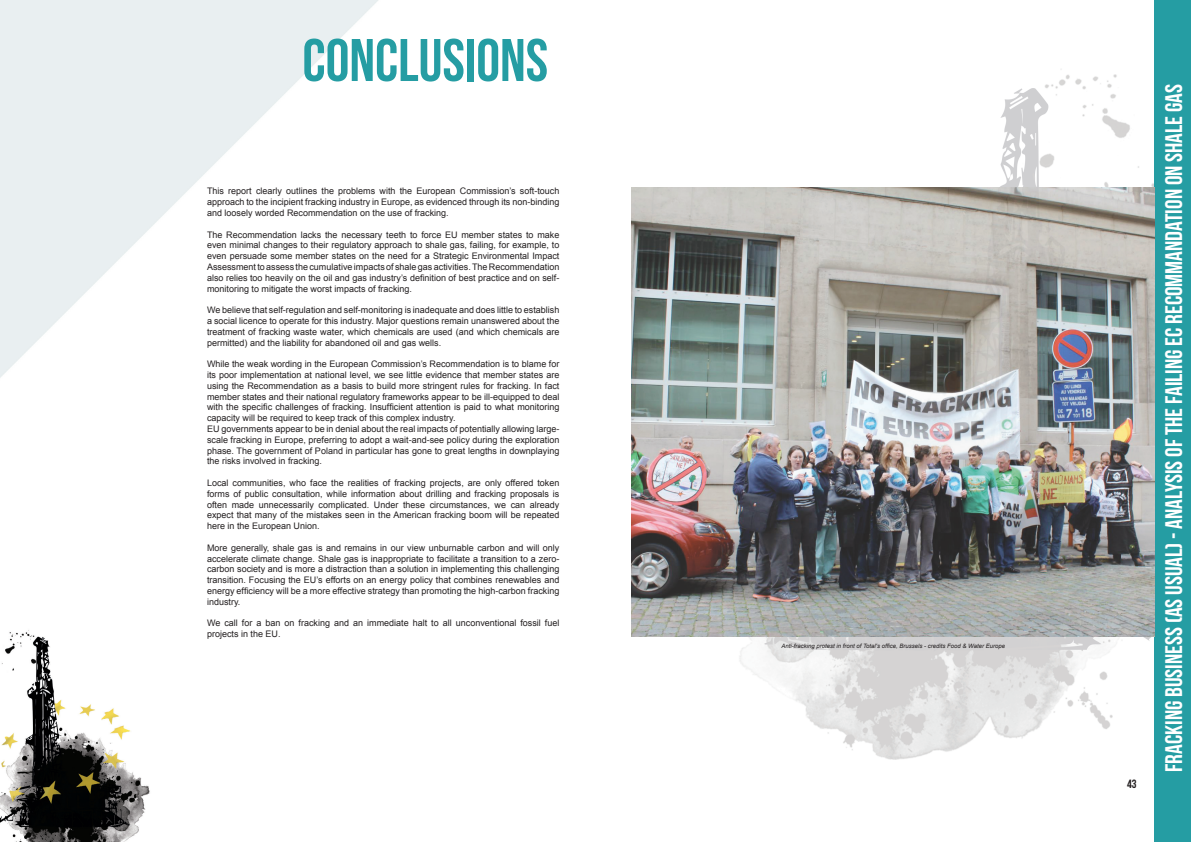
<style>
.page{position:relative;width:1191px;height:842px;background:#fff}
.page>*{position:absolute;margin:0;border:0;box-sizing:border-box;transform-origin:0 0}
.t1{font:60px "Bebas Neue";color:#259da3}
.t2{font:24px "Bebas Neue";color:#fff}
.t3{font:12px "Bebas Neue";color:#231f20}
.t4{font:9px/10.8px "Arial";color:#231f20;text-align:justify}
.t5{font:italic 6px "Arial";color:#231f20}
</style>
<div class="page">
<img style="left:631px;top:0;width:524px;height:188px">
<img style="left:1119px;top:636px;width:36px;height:124px">
<img style="left:652px;top:636px;width:467px;height:124px">
<div style="left:1155px;top:0;width:36px;height:842px;background:#259da3"></div>
<img style="left:0;top:0;width:378px;height:842px">
<img style="left:631px;top:188px;width:524px;height:448px">
<h1 class="t1" style="left:302px;top:27px;width:247px">CONCLUSIONS</h1>
<p class="t4" style="left:207px;top:186px;width:354px">This report clearly outlines the problems with the European Commission’s soft-touch approach to the incipient fracking industry in Europe, as evidenced through its non-binding and loosely worded Recommendation on the use of fracking.</p>
<p class="t4" style="left:207px;top:229px;width:354px">The Recommendation lacks the necessary teeth to force EU member states to make even minimal changes to their regulatory approach to shale gas, failing, for example, to even persuade some member states on the need for a Strategic Environmental Impact Assessment to assess the cumulative impacts of shale gas activities. The Recommendation also relies too heavily on the oil and gas industry’s definition of best practice and on self&shy;monitoring to mitigate the worst impacts of fracking.</p>
<p class="t4" style="left:207px;top:305px;width:354px">We believe that self-regulation and self-monitoring is inadequate and does little to establish a social licence to operate for this industry. Major questions remain unanswered about the treatment of fracking waste water, which chemicals are used (and which chemicals are permitted) and the liability for abandoned oil and gas wells.</p>
<p class="t4" style="left:207px;top:359px;width:354px;text-align:left">While the weak wording in the European Commission’s Recommendation is to blame for its poor implementation at national level, we see little evidence that member states are using the Recommendation as a basis to build more stringent rules for fracking. In fact member states and their national regulatory frameworks appear to be ill-equipped to deal with the specific challenges of fracking. Insufficient attention is paid to what monitoring capacity will be required to keep track of this complex industry.<br>EU governments appear to be in denial about the real impacts of potentially allowing large&shy;scale fracking in Europe, preferring to adopt a wait-and-see policy during the exploration phase. The government of Poland in particular has gone to great lengths in downplaying the risks involved in fracking.</p>
<p class="t4" style="left:207px;top:477px;width:354px">Local communities, who face the realities of fracking projects, are only offered token forms of public consultation, while information about drilling and fracking proposals is often made unnecessarily complicated. Under these circumstances, we can already expect that many of the mistakes seen in the American fracking boom will be repeated here in the European Union.</p>
<p class="t4" style="left:207px;top:542px;width:354px">More generally, shale gas is and remains in our view unburnable carbon and will only accelerate climate change. Shale gas is inappropriate to facilitate a transition to a zero&shy;carbon society and is more a distraction than a solution in implementing this challenging transition. Focusing the EU’s efforts on an energy policy that combines renewables and energy efficiency will be a more effective strategy than promoting the high-carbon fracking industry.</p>
<p class="t4" style="left:207px;top:618px;width:354px">We call for a ban on fracking and an immediate halt to all unconventional fossil fuel projects in the EU.</p>
<p class="t5" style="left:781px;top:642px;width:225px">Anti-fracking protest in front of Total's office, Brussels - credits Food &amp; Water Europe</p>
<h3 class="t3" style="left:1127px;top:777px;width:11px">43</h3>
<h2 class="t2" style="left:1160px;top:772px;width:689px;rotate:-90deg">FRACKING BUSINESS (AS USUAL) - ANALYSIS OF THE FAILING EC RECOMMANDATION ON SHALE GAS</h2>
</div>
